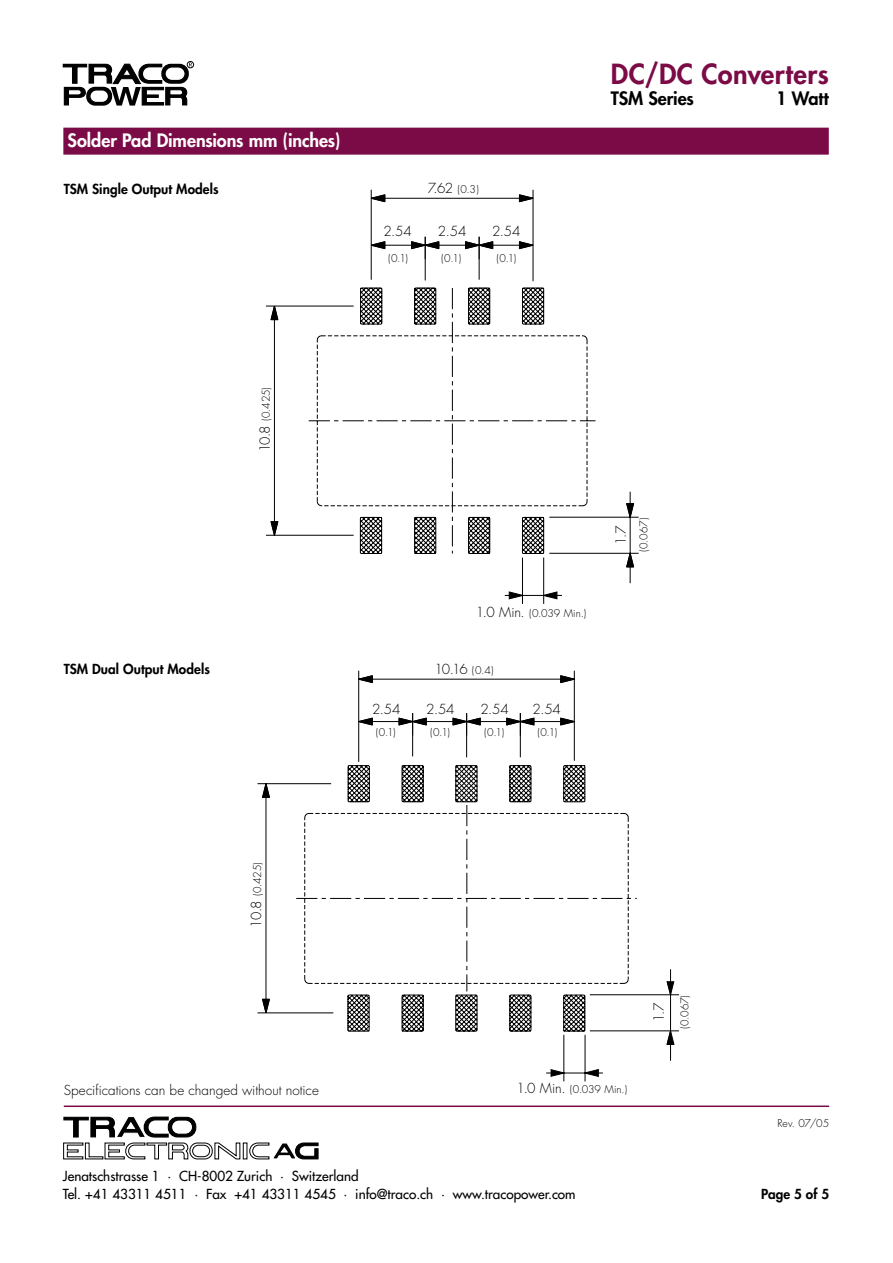
<style>
.page{position:relative;width:893px;height:1263px;background:#fff}
.page>*{position:absolute;margin:0;border:0;box-sizing:border-box;transform-origin:0 0}
.t1{font:800 27px "Futura";letter-spacing:.015em;color:#7b0b46}
.Liste_Titel_Heavy{font:800 18px "Futura";letter-spacing:-.005em;color:#fff}
.t2{font:800 18px "Futura";letter-spacing:-.01em;color:#000}
.t3{font:13.5px/18px "Futura";color:#000}
.Text_light{font:300 13.5px "Futura";color:#000}
.Text_Heavy{font:800 13.5px "Futura";letter-spacing:.005em;color:#000}
.Text_light-2{font:300 10.5px "Futura";letter-spacing:-.015em;color:#000}
.s1{font-size:13.5px}
.s2{font-size:10.5px}
</style>
<div class="page">
<div style="left:187px;top:61px;width:7px;height:7px;border:1px solid #000;border-radius:50%"></div>
<svg style="left:63px;top:63px;width:129px;height:43px"></svg>
<hr style="left:64px;top:1105px;width:765px;height:2px;background:#7b0b46">
<svg style="left:63px;top:1116px;width:256px;height:44px"></svg>
<div style="left:63px;top:128px;width:766px;height:27px;background:#7b0b46"></div>
<svg style="left:308px;top:241px;width:288px;height:263px"></svg>
<hr style="left:371px;top:190px;width:1px;height:90px;background:#000">
<hr style="left:533px;top:190px;width:1px;height:91px;background:#000">
<hr style="left:371px;top:198px;width:162px;height:1px;background:#000">
<svg style="left:371px;top:194px;width:14px;height:8px"></svg>
<svg style="left:519px;top:194px;width:15px;height:8px"></svg>
<hr style="left:266px;top:306px;width:88px;height:1px;background:#000">
<hr style="left:266px;top:535px;width:88px;height:1px;background:#000">
<hr style="left:274px;top:306px;width:1px;height:229px;background:#000">
<svg style="left:270px;top:306px;width:8px;height:14px"></svg>
<svg style="left:270px;top:521px;width:8px;height:15px"></svg>
<hr style="left:425px;top:237px;width:1px;height:43px;background:#000">
<hr style="left:371px;top:245px;width:54px;height:1px;background:#000">
<svg style="left:371px;top:241px;width:14px;height:8px"></svg>
<svg style="left:411px;top:237px;width:28px;height:22px"></svg>
<hr style="left:505px;top:595px;width:57px;height:1px;background:#000">
<hr style="left:522px;top:557px;width:1px;height:47px;background:#000">
<hr style="left:543px;top:557px;width:1px;height:47px;background:#000">
<hr style="left:549px;top:517px;width:90px;height:1px;background:#000">
<hr style="left:549px;top:553px;width:90px;height:1px;background:#000">
<hr style="left:630px;top:492px;width:1px;height:91px;background:#000">
<svg style="left:626px;top:503px;width:8px;height:15px"></svg>
<svg style="left:626px;top:553px;width:8px;height:14px"></svg>
<hr style="left:479px;top:237px;width:1px;height:43px;background:#000">
<hr style="left:479px;top:245px;width:54px;height:1px;background:#000">
<svg style="left:465px;top:237px;width:28px;height:22px"></svg>
<svg style="left:519px;top:241px;width:15px;height:8px"></svg>
<svg style="left:317px;top:287px;width:270px;height:267px"></svg>
<svg style="left:509px;top:591px;width:13px;height:8px"></svg>
<svg style="left:543px;top:591px;width:14px;height:8px"></svg>
<hr style="left:358px;top:671px;width:1px;height:91px;background:#000">
<hr style="left:574px;top:671px;width:1px;height:90px;background:#000">
<svg style="left:257px;top:783px;width:39px;height:230px"></svg>
<svg style="left:262px;top:783px;width:8px;height:15px"></svg>
<svg style="left:262px;top:999px;width:8px;height:14px"></svg>
<svg style="left:296px;top:675px;width:341px;height:357px"></svg>
<hr style="left:546px;top:1073px;width:57px;height:1px;background:#000">
<hr style="left:564px;top:1035px;width:1px;height:46px;background:#000">
<hr style="left:585px;top:1035px;width:1px;height:46px;background:#000">
<hr style="left:590px;top:994px;width:89px;height:1px;background:#000">
<hr style="left:590px;top:1030px;width:89px;height:1px;background:#000">
<hr style="left:670px;top:969px;width:1px;height:92px;background:#000">
<svg style="left:550px;top:1069px;width:16px;height:8px"></svg>
<svg style="left:584px;top:1069px;width:15px;height:8px"></svg>
<svg style="left:667px;top:981px;width:7px;height:15px"></svg>
<svg style="left:666px;top:1030px;width:8px;height:15px"></svg>
<p class="Liste_Titel_Heavy" style="left:68px;top:129px;width:274px">Solder Pad Dimensions mm (inches)</p>
<p class="Text_Heavy" style="left:64px;top:180px;width:156px">TSM Single Output Models</p>
<p class="Text_light-2" style="left:428px;top:183px;width:53px"><span class="s1">7.62</span> (0.3)</p>
<p class="Text_light" style="left:383px;top:223px;width:30px">2.54</p>
<p class="Text_light" style="left:438px;top:223px;width:30px">2.54</p>
<p class="Text_light" style="left:492px;top:223px;width:30px">2.54</p>
<p class="Text_light-2" style="left:388px;top:251px;width:22px">(0.1)</p>
<p class="Text_light-2" style="left:441px;top:251px;width:22px">(0.1)</p>
<p class="Text_light-2" style="left:496px;top:251px;width:22px">(0.1)</p>
<p class="t1" style="left:611px;top:57px;width:219px">DC/DC Converters</p>
<p class="t2" style="left:611px;top:87px;width:84px">TSM Series</p>
<p class="t2" style="left:776px;top:87px;width:54px">1 Watt</p>
<p class="Text_light-2" style="left:259px;top:452px;width:67px;rotate:-90deg"><span class="s1">10.8</span> (0.425)</p>
<p class="Text_Heavy" style="left:64px;top:660px;width:148px">TSM Dual Output Models</p>
<p class="Text_light-2" style="left:476px;top:607px;width:112px"><span class="s1">1.0 Min.</span> (0.039 Min.)</p>
<p class="Text_light" style="left:434px;top:660px;width:61px">10.16 <span class="s2">(0.4)</span></p>
<p class="Text_light" style="left:372px;top:701px;width:30px">2.54</p>
<p class="Text_light" style="left:426px;top:701px;width:30px">2.54</p>
<p class="Text_light" style="left:480px;top:701px;width:30px">2.54</p>
<p class="Text_light" style="left:533px;top:701px;width:30px">2.54</p>
<p class="Text_light-2" style="left:376px;top:725px;width:22px">(0.1)</p>
<p class="Text_light-2" style="left:430px;top:725px;width:22px">(0.1)</p>
<p class="Text_light-2" style="left:484px;top:725px;width:22px">(0.1)</p>
<p class="Text_light-2" style="left:537px;top:725px;width:22px">(0.1)</p>
<p class="Text_light" style="left:613px;top:545px;width:21px;rotate:-90deg">1.7</p>
<p class="Text_light-2" style="left:637px;top:552px;width:36px;rotate:-90deg">(0.067)</p>
<p class="Text_light-2" style="left:251px;top:927px;width:67px;rotate:-90deg"><span class="s1">10.8</span> (0.425)</p>
<p class="Text_light" style="left:64px;top:1082px;width:257px">Specifications can be changed without notice</p>
<p class="Text_light-2" style="left:517px;top:1082px;width:112px"><span class="s1">1.0 Min.</span> (0.039 Min.)</p>
<p class="Text_light" style="left:651px;top:1022px;width:21px;rotate:-90deg">1.7</p>
<p class="Text_light-2" style="left:678px;top:1029px;width:36px;rotate:-90deg">(0.067)</p>
<p class="Text_light-2" style="left:778px;top:1116px;width:53px">Rev. 07/05</p>
<p class="t3" style="left:63px;top:1167px;width:514px">Jenatschstrasse 1 · CH-8002 Zurich · Switzerland<br>Tel. +41 43311 4511 · Fax +41 43311 4545 · info@traco.ch · www.tracopower.com</p>
<p class="Text_Heavy" style="left:761px;top:1186px;width:70px">Page 5 of 5</p>
</div>
